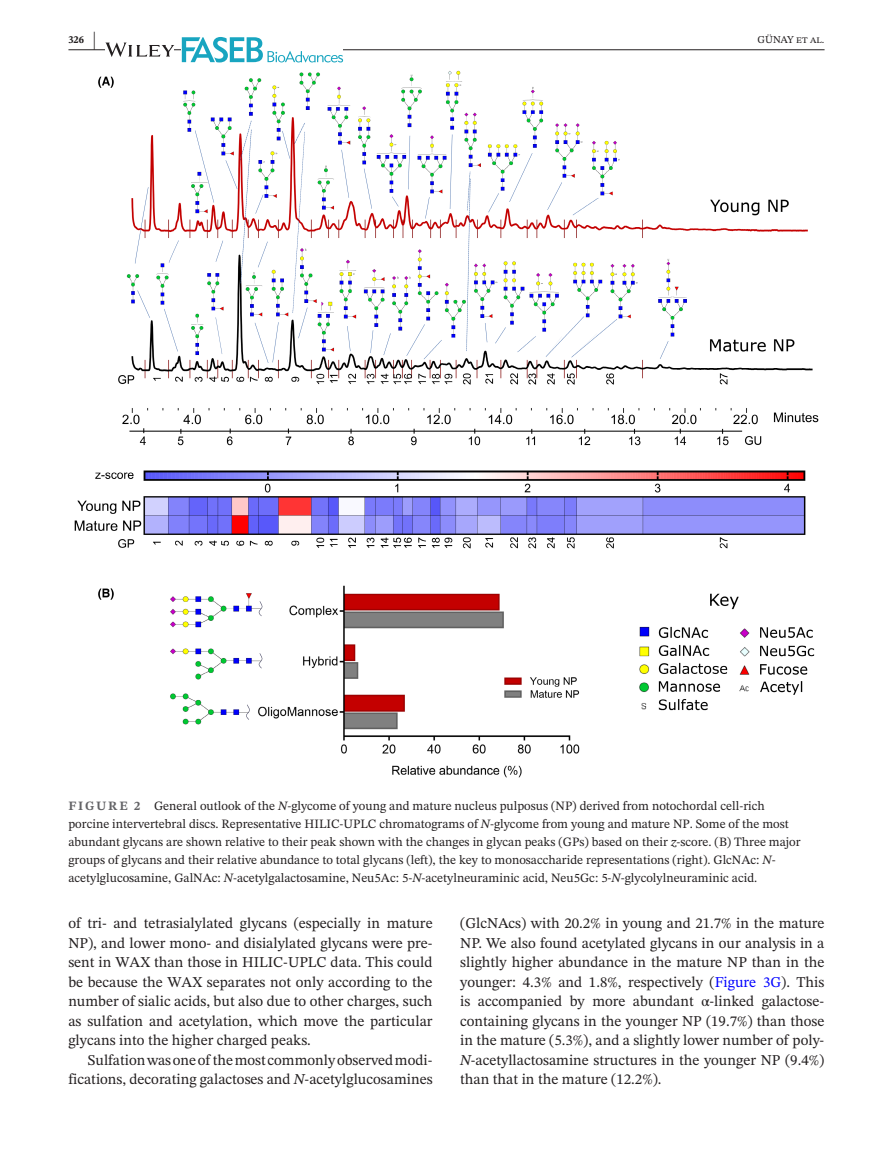
<style>
.page{position:relative;width:893px;height:1174px;background:#fff}
.page>*{position:absolute;margin:0;border:0;box-sizing:border-box;transform-origin:0 0}
.t1{font:15px/19.5px "STIX Two Text";color:#231f20;text-align:justify}
.t2{font:12.75px/18px "STIX Two Text";color:#231f20}
.t3{font:10.5px "STIX Two Text";color:#231f20}
.t4{font:700 10.5px "STIX Two Text";color:#231f20}
.s1{font-size:21px}
.s2{font-weight:700;color:#636366}
.s3{font-style:italic}
.s4{color:#00f}
.s5{font-family:"STIX"}
</style>
<div class="page">
<hr style="left:68px;top:49px;width:756px;height:1px;background:#231f20">
<svg style="left:105px;top:43px;width:69px;height:14px"></svg>
<svg style="left:182px;top:37px;width:161px;height:25px"></svg>
<img style="left:75px;top:70px;width:743px;height:708px">
<p class="t4" style="left:68px;top:32px;width:29px">326 <span class="s1">|</span></p>
<p class="t3" style="left:758px;top:32px;width:68px">GÜNAY et al.</p>
<p class="t2" style="left:68px;top:797px;width:734px"><span class="s2">FIGURE 2</span> General outlook of the <span class="s3">N</span>-glycome of young and mature nucleus pulposus (NP) derived from notochordal cell-rich porcine intervertebral discs. Representative HILIC-UPLC chromatograms of <span class="s3">N</span>-glycome from young and mature NP. Some of the most abundant glycans are shown relative to their peak shown with the changes in glycan peaks (GPs) based on their <span class="s3">z</span>-score. (B) Three major groups of glycans and their relative abundance to total glycans (left), the key to monosaccharide representations (right). GlcNAc: <span class="s3">N&shy;</span>acetylglucosamine, GalNAc: <span class="s3">N</span>-acetylgalactosamine, Neu5Ac: 5-<span class="s3">N</span>-acetylneuraminic acid, Neu5Gc: 5-<span class="s3">N</span>-glycolylneuraminic acid.</p>
<p class="t1" style="left:68px;top:913px;width:366px">of tri- and tetrasialylated glycans (especially in mature NP), and lower mono- and disialylated glycans were pre&shy;sent in WAX than those in HILIC-UPLC data. This could be because the WAX separates not only according to the number of sialic acids, but also due to other charges, such as sulfation and acetylation, which move the particular glycans into the higher charged peaks.</p>
<p class="t1" style="left:68px;top:1050px;width:366px;text-align:right">Sulfationwasoneof themost commonlyobservedmodi&shy;fications, decorating galactoses and <span class="s3">N</span>-acetylglucosamines</p>
<p class="t1" style="left:460px;top:913px;width:366px">(GlcNAcs) with 20.2% in young and 21.7% in the mature NP. We also found acetylated glycans in our analysis in a slightly higher abundance in the mature NP than in the younger: 4.3% and 1.8%, respectively (<span class="s4">Figure 3G</span>). This is accompanied by more abundant <span class="s5">α</span>-linked galactose&shy;containing glycans in the younger NP (19.7%) than those in the mature (5.3%), and a slightly lower number of poly-<span class="s3">N</span>-acetyllactosamine structures in the younger NP (9.4%) than that in the mature (12.2%).</p>
</div>
